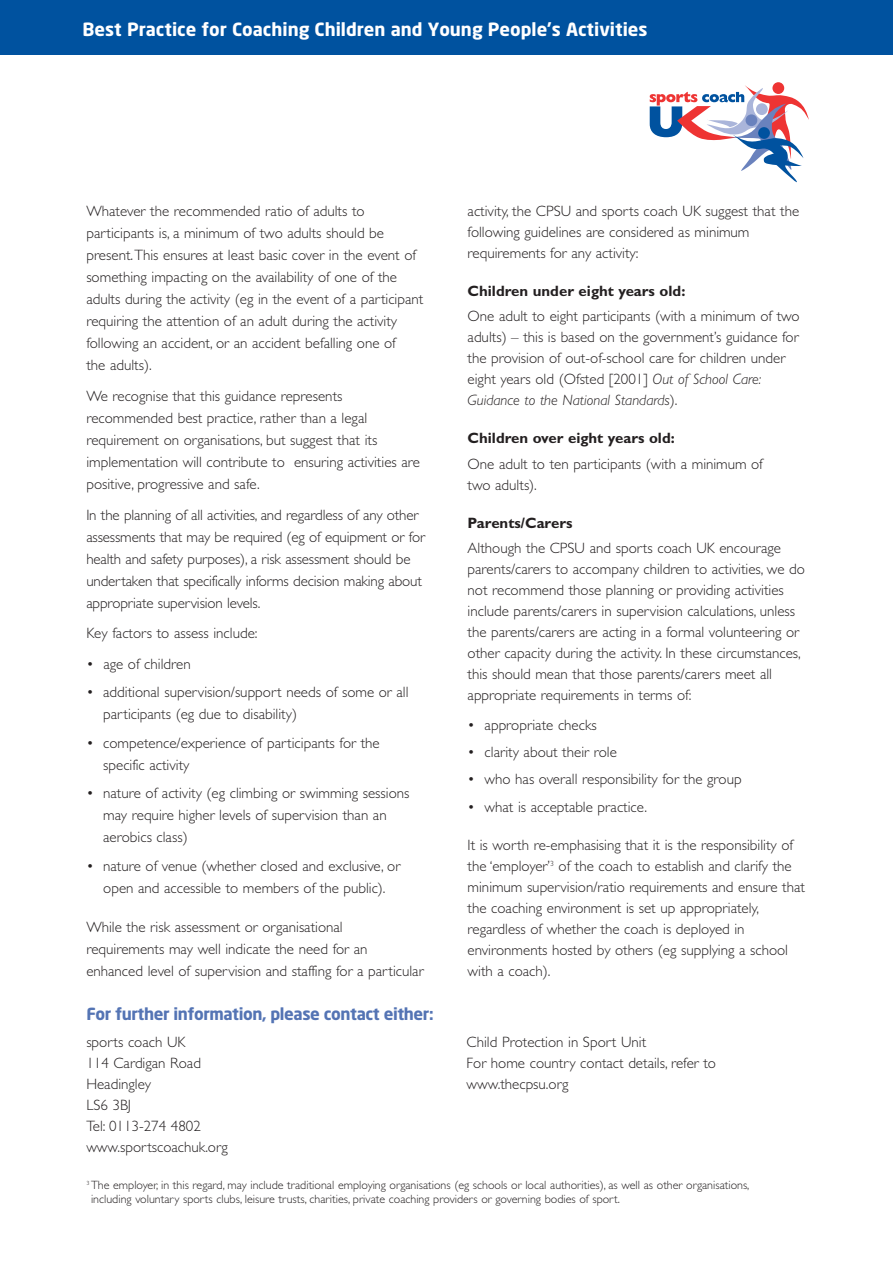
<style>
.page{position:relative;width:893px;height:1263px;background:#fff}
.page>*{position:absolute;margin:0;border:0;box-sizing:border-box;transform-origin:0 0}
.t1{font:700 18px "Neo Sans";color:#fff}
.t2{font:700 16.5px "Neo Sans";letter-spacing:-.025em;color:#5474b4}
.t3{font:300 15px/21px "Gill Sans";color:#231f20}
.t4{font:700 15px "Gill Sans";color:#231f20}
.t5{font:300 12px/14.4px "Gill Sans";color:#231f20}
.s1{font-style:italic}
</style>
<div class="page">
<div style="left:0;top:0;width:892px;height:55px;background:#00529f"></div>
<svg style="left:772px;top:82px;width:12px;height:12px"></svg>
<svg style="left:650px;top:85px;width:159px;height:97px"></svg>
<p class="t1" style="left:83px;top:23px;width:566px">Best Practice for Coaching Children and Young People’s Activities</p>
<p class="t3" style="left:86px;top:202px;width:338px;line-height:22px">Whatever the recommended ratio of adults to participants is, a minimum of two adults should be present. This ensures at least basic cover in the event of something impacting on the availability of one of the adults during the activity (eg in the event of a participant requiring the attention of an adult during the activity following an accident, or an accident befalling one of<br>the adults).</p>
<p class="t3" style="left:86px;top:386px;width:335px;line-height:22px">We recognise that this guidance represents recommended best practice, rather than a legal requirement on organisations, but suggest that its implementation will contribute to ensuring activities are positive, progressive and safe.</p>
<p class="t3" style="left:86px;top:505px;width:340px;line-height:22px">In the planning of all activities, and regardless of any other assessments that may be required (eg of equipment or for health and safety purposes), a risk assessment should be undertaken that specifically informs decision making about appropriate supervision levels.</p>
<p class="t3" style="left:86px;top:624px;width:173px">Key factors to assess include:</p>
<p class="t3" style="left:86px;top:655px;width:106px">• age of children</p>
<p class="t3" style="left:103px;top:683px;width:307px;line-height:22px;text-indent:-17px">• additional supervision/support needs of some or all participants (eg due to disability)</p>
<p class="t3" style="left:103px;top:733px;width:278px;line-height:22px;text-indent:-17px">• competence/experience of participants for the specific activity</p>
<p class="t3" style="left:103px;top:784px;width:308px;line-height:22px;text-indent:-17px">• nature of activity (eg climbing or swimming sessions may require higher levels of supervision than an aerobics class)</p>
<p class="t3" style="left:86px;top:856px;width:315px;line-height:22px;text-align:center">• nature of venue (whether closed and exclusive, or open and accessible to members of the public).</p>
<p class="t3" style="left:86px;top:917px;width:339px;line-height:22px">While the risk assessment or organisational requirements may well indicate the need for an enhanced level of supervision and staffing for a particular</p>
<p class="t3" style="left:468px;top:202px;width:333px">activity, the CPSU and sports coach UK suggest that the following guidelines are considered as minimum requirements for any activity:</p>
<p class="t4" style="left:468px;top:286px;width:219px">Children under eight years old:</p>
<p class="t3" style="left:468px;top:307px;width:334px">One adult to eight participants (with a minimum of two adults) – this is based on the government’s guidance for the provision of out-of-school care for children under eight years old (Ofsted [2001] <span class="s1">Out of School Care:<br>Guidance to the National Standards</span>).</p>
<p class="t4" style="left:468px;top:433px;width:209px">Children over eight years old:</p>
<p class="t3" style="left:468px;top:455px;width:297px">One adult to ten participants (with a minimum of two adults).</p>
<p class="t4" style="left:468px;top:518px;width:106px">Parents/Carers</p>
<p class="t3" style="left:468px;top:539px;width:339px">Although the CPSU and sports coach UK encourage parents/carers to accompany children to activities, we do not recommend those planning or providing activities include parents/carers in supervision calculations, unless the parents/carers are acting in a formal volunteering or other capacity during the activity. In these circumstances, this should mean that those parents/carers meet all appropriate requirements in terms of:</p>
<p class="t3" style="left:468px;top:716px;width:131px">• appropriate checks</p>
<p class="t3" style="left:468px;top:743px;width:151px">• clarity about their role</p>
<p class="t3" style="left:468px;top:771px;width:276px">• who has overall responsibility for the group</p>
<p class="t3" style="left:468px;top:798px;width:181px">• what is acceptable practice.</p>
<p class="t3" style="left:468px;top:836px;width:339px">It is worth re-emphasising that it is the responsibility of the ‘employer’<sup>3</sup> of the coach to establish and clarify the minimum supervision/ratio requirements and ensure that the coaching environment is set up appropriately, regardless of whether the coach is deployed in environments hosted by others (eg supplying a school with a coach).</p>
<p class="t2" style="left:86px;top:1007px;width:349px">For further information, please contact either:</p>
<p class="t3" style="left:86px;top:1033px;width:143px">sports coach UK<br>114 Cardigan Road<br>Headingley<br>LS6 3BJ<br>Tel: 0113-274 4802 www.sportscoachuk.org</p>
<p class="t3" style="left:467px;top:1033px;width:251px">Child Protection in Sport Unit<br>For home country contact details, refer to www.thecpsu.org</p>
<p class="t5" style="left:91px;top:1179px;width:660px;text-indent:-5px"><sup>3</sup> The employer, in this regard, may include traditional employing organisations (eg schools or local authorities), as well as other organisations, including voluntary sports clubs, leisure trusts, charities, private coaching providers or governing bodies of sport.</p>
</div>
